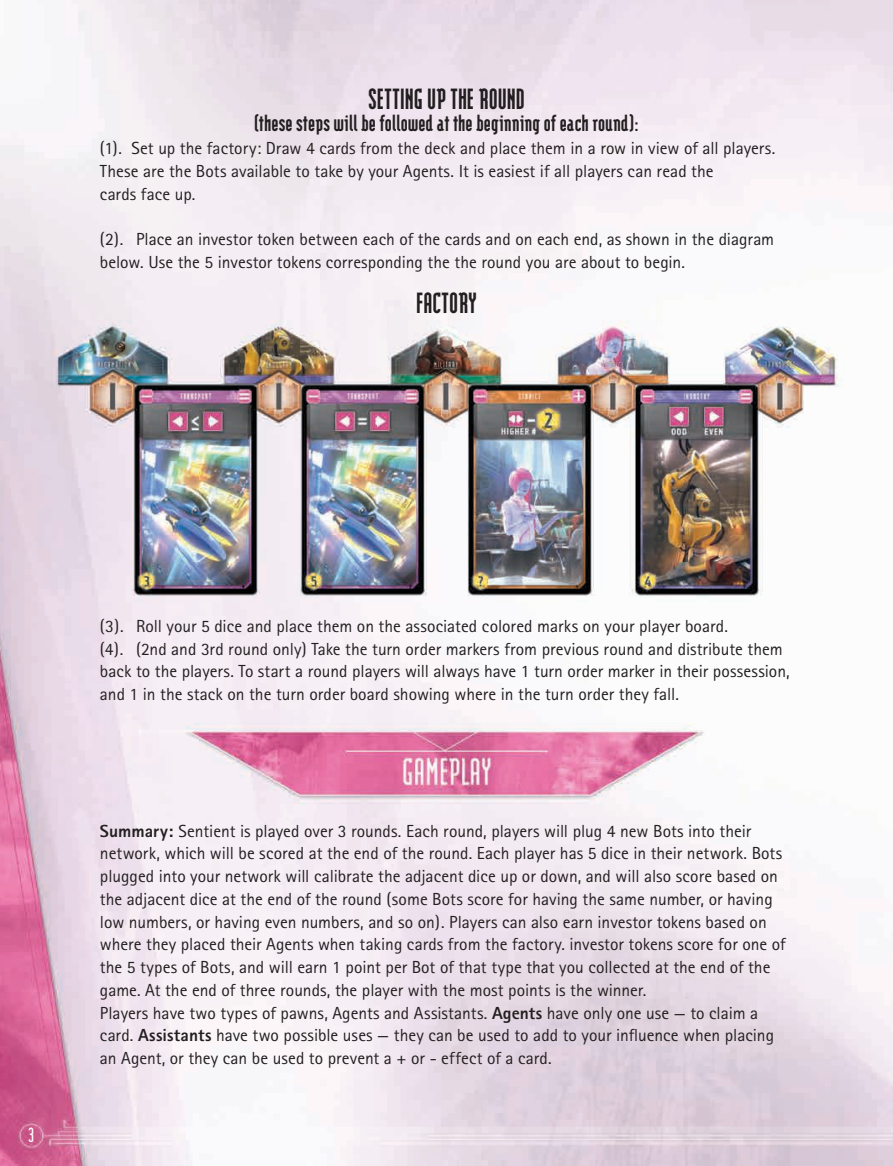
<style>
.page{position:relative;width:893px;height:1166px;background:#fff}
.page>*{position:absolute;margin:0;border:0;box-sizing:border-box;transform-origin:0 0}
.t1{font:900 35px "Modula";color:#231f20}
.t2{font:900 28px "Modula";letter-spacing:.005em;color:#231f20}
.t3{font:700 24.5px "Modula";color:#fff}
.t4{font:17.5px/22.8px "Rotis Sans Serif";color:#231f20}
.s1{font-weight:800}
</style>
<div class="page">
<img style="left:0;top:0;width:877px;height:1166px">
<h1 class="t1" style="left:368px;top:82px;width:158px">SETTING UP THE ROUND</h1>
<h2 class="t2" style="left:253px;top:110px;width:388px">(these steps will be followed at the beginning of each round):</h2>
<p class="t4" style="left:100px;top:137px;width:677px">(1). Set up the factory: Draw 4 cards from the deck and place them in a row in view of all players.<br>These are the Bots available to take by your Agents. It is easiest if all players can read the<br>cards face up.</p>
<p class="t4" style="left:100px;top:228px;width:676px">(2). Place an investor token between each of the cards and on each end, as shown in the diagram below. Use the 5 investor tokens corresponding the the round you are about to begin.</p>
<h1 class="t1" style="left:416px;top:287px;width:62px">FACTORY</h1>
<h3 class="t3" style="left:28px;top:1124px;width:7px">3</h3>
<p class="t4" style="left:100px;top:614px;width:691px">(3). Roll your 5 dice and place them on the associated colored marks on your player board.<br>(4). (2nd and 3rd round only) Take the turn order markers from previous round and distribute them back to the players. To start a round players will always have 1 turn order marker in their possession, and 1 in the stack on the turn order board showing where in the turn order they fall.</p>
<p class="t4" style="left:100px;top:819px;width:687px"><span class="s1">Summary:</span> Sentient is played over 3 rounds. Each round, players will plug 4 new Bots into their network, which will be scored at the end of the round. Each player has 5 dice in their network. Bots plugged into your network will calibrate the adjacent dice up or down, and will also score based on the adjacent dice at the end of the round (some Bots score for having the same number, or having low numbers, or having even numbers, and so on). Players can also earn investor tokens based on where they placed their Agents when taking cards from the factory. investor tokens score for one of the 5 types of Bots, and will earn 1 point per Bot of that type that you collected at the end of the game. At the end of three rounds, the player with the most points is the winner.<br>Players have two types of pawns, Agents and Assistants. <span class="s1">Agents</span> have only one use — to claim a card. <span class="s1">Assistants</span> have two possible uses — they can be used to add to your influence when placing an Agent, or they can be used to prevent a + or - effect of a card.</p>
</div>
